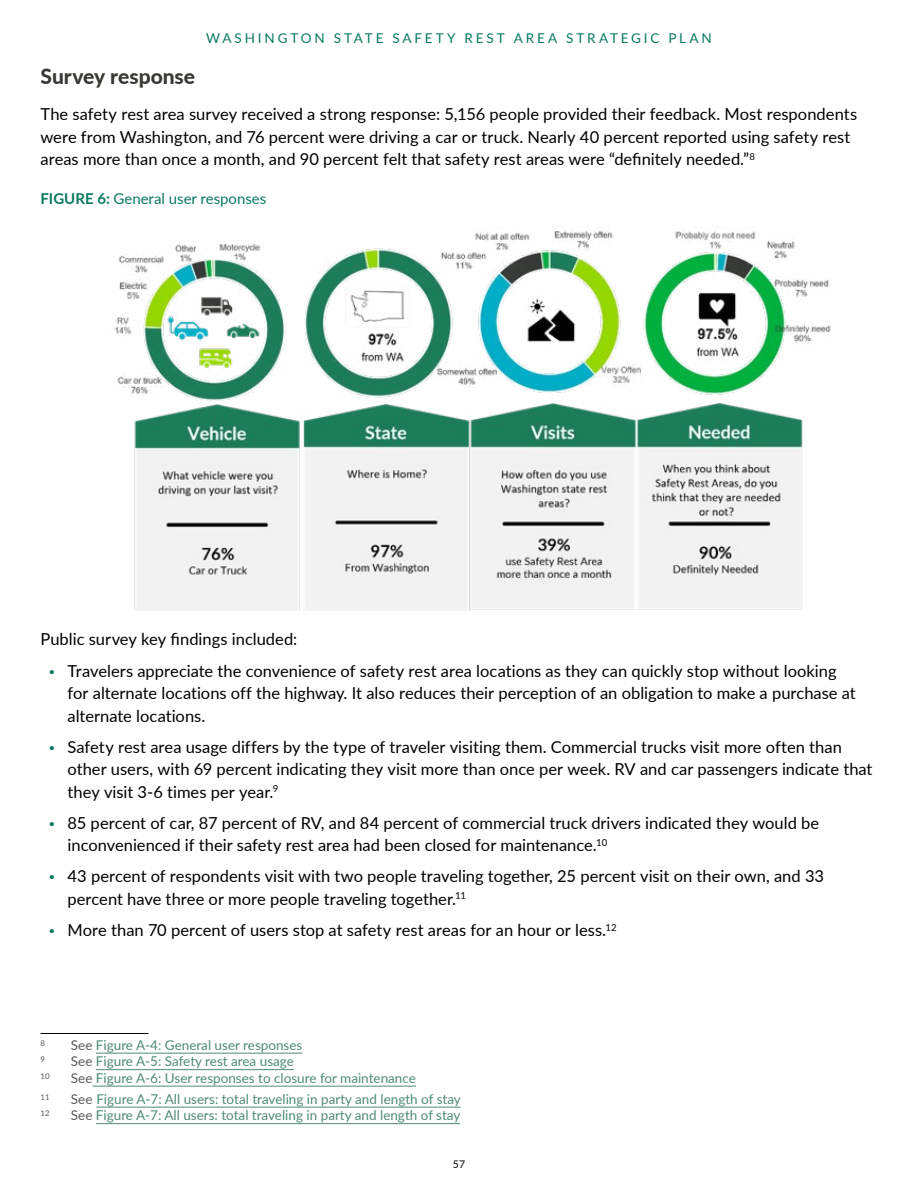
<style>
.page{position:relative;width:918px;height:1188px;background:#fff}
.page>*{position:absolute;margin:0;border:0;box-sizing:border-box;transform-origin:0 0}
.Heading_2{font:800 21px "Lato";color:#383935}
.Body_Copy{font:16.5px/22.5px "Lato";color:#000}
.t1{font:15px "Lato";color:#0a7960}
.Footnotes{font:13.5px "Lato";color:#4e8b76}
.t2{font:13.5px "Lato";letter-spacing:.215em;color:#0a7960}
.t3{font:10.5px "Lato";color:#000}
.Footnotes-2{font:7.8px "Lato";color:#58595b}
.s1{font-weight:700}
.s2{font-weight:100;color:#0a7960}
.s3{color:#58595b}
</style>
<div class="page">
<hr style="left:40px;top:1033px;width:108px;height:1px;background:#000">
<hr style="left:96px;top:1053px;width:206px;height:1px;background:#4e8b76">
<hr style="left:96px;top:1069px;width:198px;height:1px;background:#4e8b76">
<hr style="left:92px;top:1086px;width:324px;height:1px;background:#4e8b76">
<hr style="left:96px;top:1107px;width:365px;height:1px;background:#4e8b76">
<hr style="left:96px;top:1123px;width:364px;height:1px;background:#4e8b76">
<img style="left:114px;top:227px;width:717px;height:384px">
<p class="t2" style="left:206px;top:29px;width:507px">WASHINGTON STATE SAFETY REST AREA STRATEGIC PLAN</p>
<p class="Heading_2" style="left:40px;top:61px;width:156px">Survey response</p>
<p class="Body_Copy" style="left:40px;top:102px;width:818px">The safety rest area survey received a strong response: 5,156 people provided their feedback. Most respondents were from Washington, and 76 percent were driving a car or truck. Nearly 40 percent reported using safety rest areas more than once a month, and 90 percent felt that safety rest areas were “definitely needed.”<sup>8</sup></p>
<p class="t1" style="left:40px;top:188px;width:227px"><span class="s1">FIGURE 6:</span> General user responses</p>
<p class="Body_Copy" style="left:40px;top:627px;width:258px">Public survey key findings included:</p>
<p class="Body_Copy" style="left:68px;top:659px;width:790px;text-indent:-20px"><span class="s2">•</span> Travelers appreciate the convenience of safety rest area locations as they can quickly stop without looking for alternate locations off the highway. It also reduces their perception of an obligation to make a purchase at alternate locations.</p>
<p class="Body_Copy" style="left:68px;top:735px;width:807px;text-indent:-20px"><span class="s2">•</span> Safety rest area usage differs by the type of traveler visiting them. Commercial trucks visit more often than other users, with 69 percent indicating they visit more than once per week. RV and car passengers indicate that they visit 3-6 times per year.<sup>9</sup></p>
<p class="Body_Copy" style="left:68px;top:811px;width:753px;text-indent:-20px"><span class="s2">•</span> 85 percent of car, 87 percent of RV, and 84 percent of commercial truck drivers indicated they would be inconvenienced if their safety rest area had been closed for maintenance.<sup>10</sup></p>
<p class="Body_Copy" style="left:68px;top:865px;width:758px;text-indent:-20px"><span class="s2">•</span> 43 percent of respondents visit with two people traveling together, 25 percent visit on their own, and 33 percent have three or more people traveling together.<sup>11</sup></p>
<p class="Body_Copy" style="left:47px;top:918px;width:571px"><span class="s2">•</span> More than 70 percent of users stop at safety rest areas for an hour or less.<sup>12</sup></p>
<p class="Footnotes-2" style="left:40px;top:1037px;width:6px">8</p>
<p class="Footnotes" style="left:71px;top:1035px;width:233px"><span class="s3">See</span> Figure A-4: General user responses</p>
<p class="Footnotes-2" style="left:40px;top:1054px;width:6px">9</p>
<p class="Footnotes" style="left:71px;top:1052px;width:224px"><span class="s3">See</span> Figure A-5: Safety rest area usage</p>
<p class="Footnotes-2" style="left:40px;top:1070px;width:11px">10</p>
<p class="Footnotes" style="left:71px;top:1068px;width:346px"><span class="s3">See</span> Figure A-6: User responses to closure for maintenance</p>
<p class="Footnotes-2" style="left:40px;top:1091px;width:11px">11</p>
<p class="Footnotes" style="left:71px;top:1089px;width:391px"><span class="s3">See</span> Figure A-7: All users: total traveling in party and length of stay</p>
<p class="Footnotes-2" style="left:40px;top:1108px;width:11px">12</p>
<p class="Footnotes" style="left:71px;top:1106px;width:391px"><span class="s3">See</span> Figure A-7: All users: total traveling in party and length of stay</p>
<p class="t3" style="left:453px;top:1157px;width:14px">57</p>
</div>
